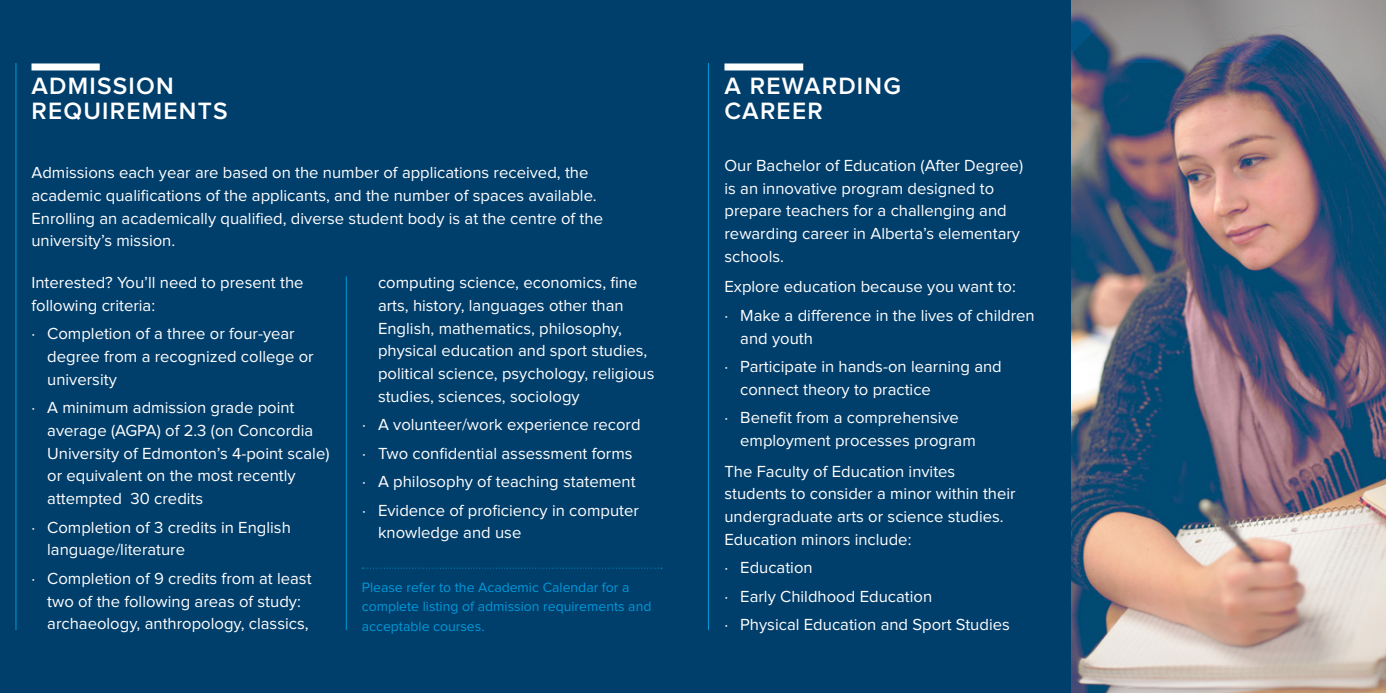
<style>
.page{position:relative;width:1386px;height:693px;background:#003e6b}
.page>*{position:absolute;margin:0;border:0;box-sizing:border-box;transform-origin:0 0}
.t1{font:600 24.5px/24.5px "Proxima Nova";letter-spacing:.05em;color:#fff}
.t2{font:16.62px/22.8px "Proxima Nova";color:#fff}
.t3{font:14px/19.2px "Proxima Nova";color:#0099d8}
</style>
<div class="page">
<div style="left:32px;top:63px;width:68px;height:7px;background:#fff"></div>
<div style="left:724px;top:63px;width:79px;height:7px;background:#fff"></div>
<hr style="left:16px;top:63px;width:1px;height:567px;background:#009bd7">
<hr style="left:346px;top:276px;width:1px;height:354px;background:#009bd7">
<hr style="left:708px;top:63px;width:1px;height:567px;background:#009bd7">
<img style="left:1071px;top:63px;width:315px;height:630px">
<svg style="left:1071px;top:0;width:315px;height:63px;background:#80878f"></svg>
<svg style="left:362px;top:568px;width:300px;height:1px"></svg>
<h1 class="t1" style="left:32px;top:75px;width:198px">ADMISSION<br>REQUIREMENTS</h1>
<h1 class="t1" style="left:724px;top:75px;width:178px">A REWARDING<br>CAREER</h1>
<p class="t2" style="left:32px;top:162px;width:573px">Admissions each year are based on the number of applications received, the academic qualifications of the applicants, and the number of spaces available.<br>Enrolling an academically qualified, diverse student body is at the centre of the university’s mission.</p>
<p class="t2" style="left:724px;top:155px;width:300px">Our Bachelor of Education (After Degree) is an innovative program designed to prepare teachers for a challenging and rewarding career in Alberta’s elementary schools.</p>
<p class="t2" style="left:724px;top:273px;width:312px;line-height:28.3px">Explore education because you want to:<br>· Make a difference in the lives of children</p>
<p class="t2" style="left:724px;top:325px;width:279px;line-height:28.3px;text-indent:16px">and youth<br>· Participate in hands-on learning and</p>
<p class="t2" style="left:724px;top:376px;width:236px;line-height:28.3px;text-indent:16px">connect theory to practice<br>· Benefit from a comprehensive</p>
<p class="t2" style="left:724px;top:426px;width:253px;line-height:30.6px;text-indent:16px">employment processes program<br>The Faculty of Education invites</p>
<p class="t2" style="left:724px;top:483px;width:293px">students to consider a minor within their undergraduate arts or science studies.<br>Education minors include:</p>
<p class="t2" style="left:724px;top:554px;width:287px;line-height:28.3px">· Education<br>· Early Childhood Education<br>· Physical Education and Sport Studies</p>
<p class="t2" style="left:32px;top:272px;width:274px">Interested? You’ll need to present the following criteria:</p>
<p class="t2" style="left:47px;top:323px;width:268px;text-indent:-16px">· Completion of a three or four-year degree from a recognized college or university</p>
<p class="t2" style="left:47px;top:397px;width:284px;text-indent:-16px">· A minimum admission grade point average (AGPA) of 2.3 (on Concordia University of Edmonton’s 4-point scale) or equivalent on the most recently attempted 30 credits</p>
<p class="t2" style="left:47px;top:516px;width:245px;text-indent:-16px">· Completion of 3 credits in English language/literature</p>
<p class="t2" style="left:47px;top:568px;width:266px;text-indent:-16px">· Completion of 9 credits from at least two of the following areas of study: archaeology, anthropology, classics,</p>
<p class="t3" style="left:362px;top:579px;width:291px">Please refer to the Academic Calendar for a complete listing of admission requirements and acceptable courses.</p>
<p class="t2" style="left:378px;top:272px;width:278px">computing science, economics, fine arts, history, languages other than English, mathematics, philosophy, physical education and sport studies, political science, psychology, religious studies, sciences, sociology</p>
<p class="t2" style="left:362px;top:411px;width:280px;line-height:28.3px">· A volunteer/work experience record · Two confidential assessment forms<br>· A philosophy of teaching statement · Evidence of proficiency in computer</p>
<p class="t2" style="left:378px;top:522px;width:145px">knowledge and use</p>
</div>
